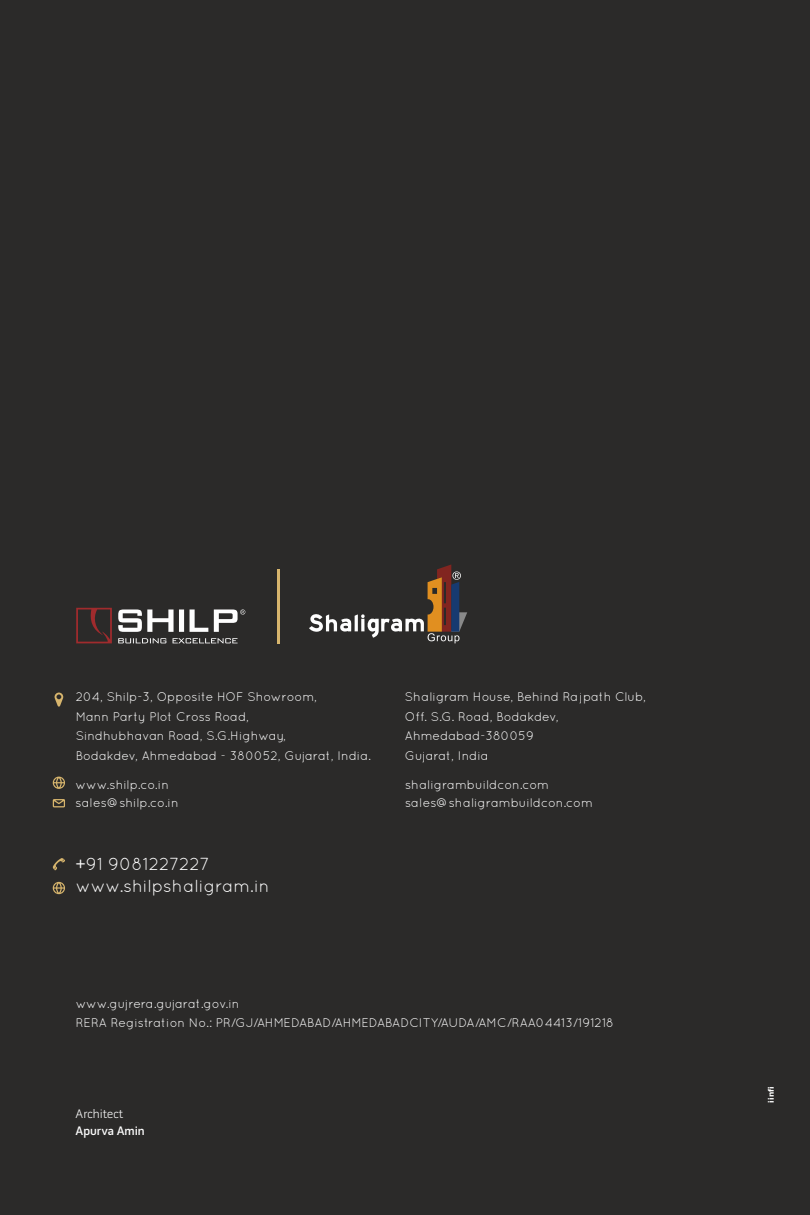
<style>
.page{position:relative;width:810px;height:1215px;background:#2b2a29}
.page>*{position:absolute;margin:0;border:0;box-sizing:border-box;transform-origin:0 0}
.t1{font:17.5px "Quicksand";color:#fefefe}
.t2{font:12.5px/19.4px "Quicksand";color:#fefefe}
.t3{font:600 12.5px "Pill Gothic 600 mg";color:#fefefe}
.t4{font:300 12.5px "Pill Gothic 600 mg";color:#fefefe}
.t5{font:700 7.5px "Verdana";color:#fefefe}
</style>
<div class="page">
<svg style="left:55px;top:693px;width:8px;height:14px"></svg>
<svg style="left:53px;top:799px;width:12px;height:8px"></svg>
<svg style="left:53px;top:858px;width:12px;height:12px"></svg>
<svg style="left:53px;top:882px;width:12px;height:12px"></svg>
<svg style="left:76px;top:608px;width:36px;height:35px"></svg>
<svg style="left:118px;top:638px;width:120px;height:5px"></svg>
<svg style="left:118px;top:609px;width:127px;height:23px"></svg>
<hr style="left:277px;top:569px;width:2px;height:74px;background:#d7b56d">
<svg style="left:309px;top:564px;width:158px;height:79px;background:#48403b"></svg>
<svg style="left:53px;top:777px;width:12px;height:12px"></svg>
<p class="t2" style="left:76px;top:687px;width:297px">204, Shilp-3, Opposite HOF Showroom,<br>Mann Party Plot Cross Road,<br>Sindhubhavan Road, S.G.Highway,<br>Bodakdev, Ahmedabad - 380052, Gujarat, India.</p>
<p class="t2" style="left:405px;top:687px;width:243px">Shaligram House, Behind Rajpath Club,<br>Off. S.G. Road, Bodakdev,<br>Ahmedabad-380059<br>Gujarat, India</p>
<p class="t2" style="left:75px;top:775px;width:95px">www.shilp.co.in</p>
<p class="t2" style="left:405px;top:775px;width:146px">shaligrambuildcon.com</p>
<p class="t2" style="left:76px;top:793px;width:105px">sales@shilp.co.in</p>
<p class="t2" style="left:405px;top:793px;width:189px">sales@shaligrambuildcon.com</p>
<h1 class="t1" style="left:75px;top:854px;width:136px">+91 9081227227</h1>
<h1 class="t1" style="left:76px;top:875px;width:195px">www.shilpshaligram.in</h1>
<p class="t2" style="left:76px;top:993px;width:540px">www.gujrera.gujarat.gov.in<br>RERA Registration No.: PR/GJ/AHMEDABAD/AHMEDABADCITY/AUDA/AMC/RAA04413/191218</p>
<p class="t4" style="left:76px;top:1109px;width:49px">Architect</p>
<p class="t3" style="left:76px;top:1126px;width:71px">Apurva Amin</p>
<p class="t5" style="left:768px;top:1102px;width:18px;rotate:-90deg">iinf i</p>
</div>
